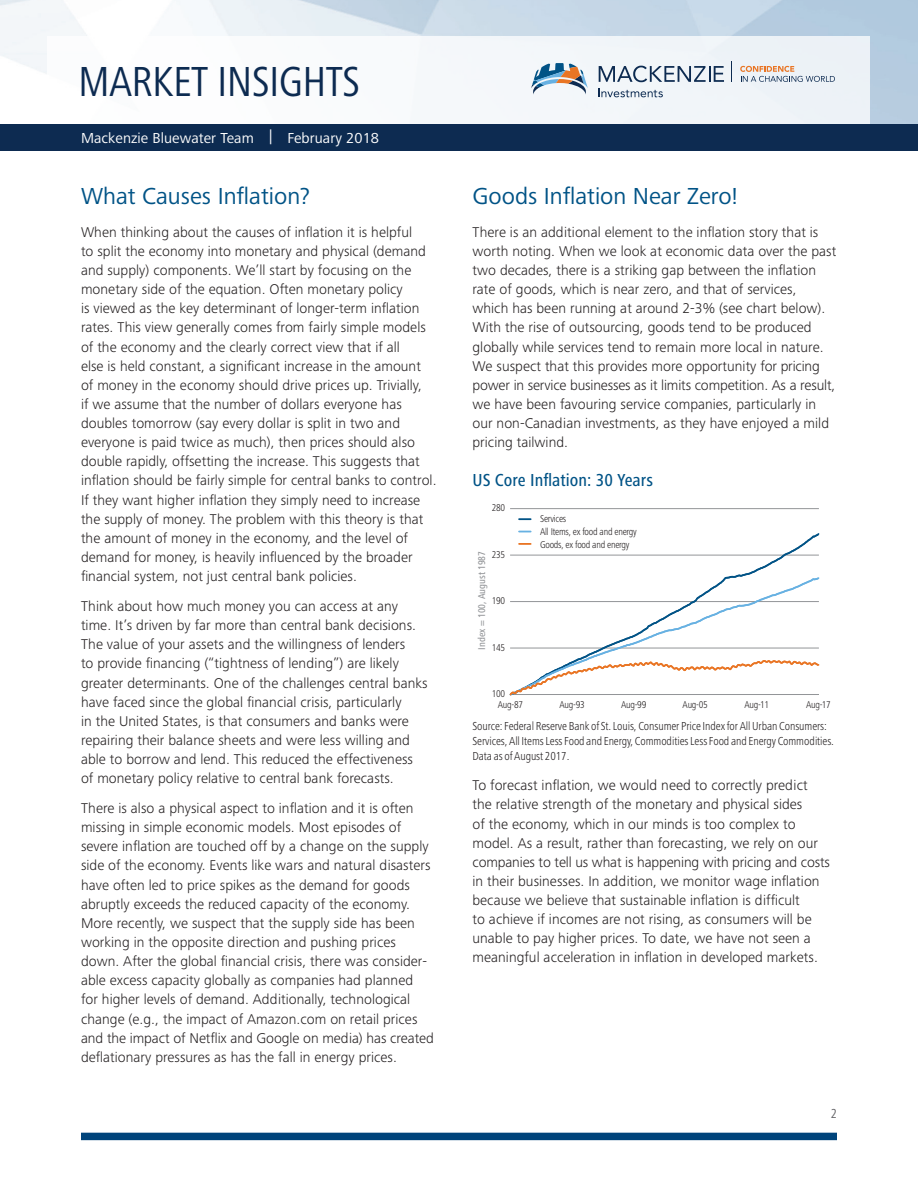
<style>
.page{position:relative;width:918px;height:1188px;background:#fff}
.page>*{position:absolute;margin:0;border:0;box-sizing:border-box;transform-origin:0 0}
.t1{font:condensed 43.5px "Frutiger Next Pro";letter-spacing:-.015em;color:#0d2b51}
.t2{font:24px "Frutiger Next Pro";color:#015386}
.t3{font:500 condensed 18px "Frutiger Next Pro";letter-spacing:.005em;color:#015386}
.t4{font:15px "Frutiger Next Pro";letter-spacing:.005em;color:#fff}
.t5{font:300 14.7px/19.2px "Frutiger Next Pro";letter-spacing:.005em;color:#231f20}
.t6{font:condensed 13.5px "Frutiger Next Pro";color:#636366}
.t7{font:300 condensed 12px/15px "Frutiger Next Pro";letter-spacing:-.005em;color:#231f20}
.t8{font:300 condensed 10.2px/13px "Frutiger Next Pro";letter-spacing:-.025em;color:#231f20}
.t9{font:500 condensed 10.2px "Frutiger Next Pro";letter-spacing:-.005em;color:#939598}
</style>
<div class="page">
<div style="left:48px;top:36px;width:822px;height:95px;background:#f5f8fa"></div>
<svg style="left:531px;top:63px;width:57px;height:32px"></svg>
<svg style="left:740px;top:66px;width:95px;height:16px"></svg>
<svg style="left:599px;top:66px;width:125px;height:16px"></svg>
<svg style="left:599px;top:89px;width:64px;height:8px"></svg>
<div style="left:0;top:124px;width:918px;height:27px;background:#0d2b51"></div>
<div style="left:81px;top:1133px;width:756px;height:7px;background:#00447b"></div>
<hr style="left:510px;top:508px;width:309px;height:1px;background:#939598">
<svg style="left:519px;top:518px;width:12px;height:2px"></svg>
<svg style="left:509px;top:531px;width:311px;height:165px"></svg>
<h1 class="t1" style="left:78px;top:57px;width:284px">MARKET INSIGHTS</h1>
<p class="t4" style="left:81px;top:129px;width:300px">Mackenzie Bluewater Team | February 2018</p>
<h2 class="t2" style="left:81px;top:182px;width:231px">What Causes Inflation?</h2>
<p class="t5" style="left:81px;top:222px;width:357px">When thinking about the causes of inflation it is helpful<br>to split the economy into monetary and physical (demand and supply) components. We’ll start by focusing on the monetary side of the equation. Often monetary policy<br>is viewed as the key determinant of longer-term inflation rates. This view generally comes from fairly simple models of the economy and the clearly correct view that if all<br>else is held constant, a significant increase in the amount of money in the economy should drive prices up. Trivially,<br>if we assume that the number of dollars everyone has doubles tomorrow (say every dollar is split in two and everyone is paid twice as much), then prices should also double rapidly, offsetting the increase. This suggests that inflation should be fairly simple for central banks to control.<br>If they want higher inflation they simply need to increase the supply of money. The problem with this theory is that the amount of money in the economy, and the level of demand for money, is heavily influenced by the broader financial system, not just central bank policies.</p>
<p class="t5" style="left:81px;top:597px;width:348px">Think about how much money you can access at any time. It’s driven by far more than central bank decisions.<br>The value of your assets and the willingness of lenders<br>to provide financing (“tightness of lending”) are likely greater determinants. One of the challenges central banks have faced since the global financial crisis, particularly<br>in the United States, is that consumers and banks were repairing their balance sheets and were less willing and able to borrow and lend. This reduced the effectiveness of monetary policy relative to central bank forecasts.</p>
<p class="t5" style="left:81px;top:799px;width:354px">There is also a physical aspect to inflation and it is often missing in simple economic models. Most episodes of severe inflation are touched off by a change on the supply side of the economy. Events like wars and natural disasters have often led to price spikes as the demand for goods abruptly exceeds the reduced capacity of the economy.<br>More recently, we suspect that the supply side has been working in the opposite direction and pushing prices down. After the global financial crisis, there was consider&shy;able excess capacity globally as companies had planned<br>for higher levels of demand. Additionally, technological change (e.g., the impact of Amazon.com on retail prices and the impact of Netflix and Google on media) has created deflationary pressures as has the fall in energy prices.</p>
<h2 class="t2" style="left:472px;top:182px;width:267px">Goods Inflation Near Zero!</h2>
<p class="t5" style="left:472px;top:222px;width:365px">There is an additional element to the inflation story that is worth noting. When we look at economic data over the past two decades, there is a striking gap between the inflation rate of goods, which is near zero, and that of services,<br>which has been running at around 2-3% (see chart below).<br>With the rise of outsourcing, goods tend to be produced globally while services tend to remain more local in nature.<br>We suspect that this provides more opportunity for pricing power in service businesses as it limits competition. As a result, we have been favouring service companies, particularly in our non-Canadian investments, as they have enjoyed a mild pricing tailwind.</p>
<p class="t3" style="left:472px;top:469px;width:182px">US Core Inflation: 30 Years</p>
<p class="t8" style="left:492px;top:501px;width:15px">280</p>
<p class="t8" style="left:492px;top:548px;width:15px">235</p>
<p class="t9" style="left:476px;top:650px;width:100px;rotate:-90deg">Index = 100, August 1987</p>
<p class="t8" style="left:492px;top:594px;width:15px">190</p>
<p class="t8" style="left:492px;top:641px;width:15px">145</p>
<p class="t8" style="left:492px;top:687px;width:15px">100</p>
<p class="t8" style="left:540px;top:512px;width:98px">Services<br>All Items, ex food and energy<br>Goods, ex food and energy</p>
<p class="t8" style="left:498px;top:698px;width:27px">Aug-87</p>
<p class="t8" style="left:559px;top:698px;width:27px">Aug-93</p>
<p class="t8" style="left:621px;top:698px;width:27px">Aug-99</p>
<p class="t8" style="left:683px;top:698px;width:27px">Aug-05</p>
<p class="t8" style="left:744px;top:698px;width:26px">Aug-11</p>
<p class="t8" style="left:806px;top:698px;width:26px">Aug-17</p>
<p class="t7" style="left:472px;top:719px;width:363px">Source: Federal Reserve Bank of St. Louis, Consumer Price Index for All Urban Consumers:<br>Services, All Items Less Food and Energy, Commodities Less Food and Energy Commodities.<br>Data as of August 2017.</p>
<p class="t5" style="left:472px;top:776px;width:359px">To forecast inflation, we would need to correctly predict the relative strength of the monetary and physical sides<br>of the economy, which in our minds is too complex to model. As a result, rather than forecasting, we rely on our companies to tell us what is happening with pricing and costs in their businesses. In addition, we monitor wage inflation because we believe that sustainable inflation is difficult<br>to achieve if incomes are not rising, as consumers will be unable to pay higher prices. To date, we have not seen a meaningful acceleration in inflation in developed markets.</p>
<p class="t6" style="left:831px;top:1105px;width:8px">2</p>
</div>
